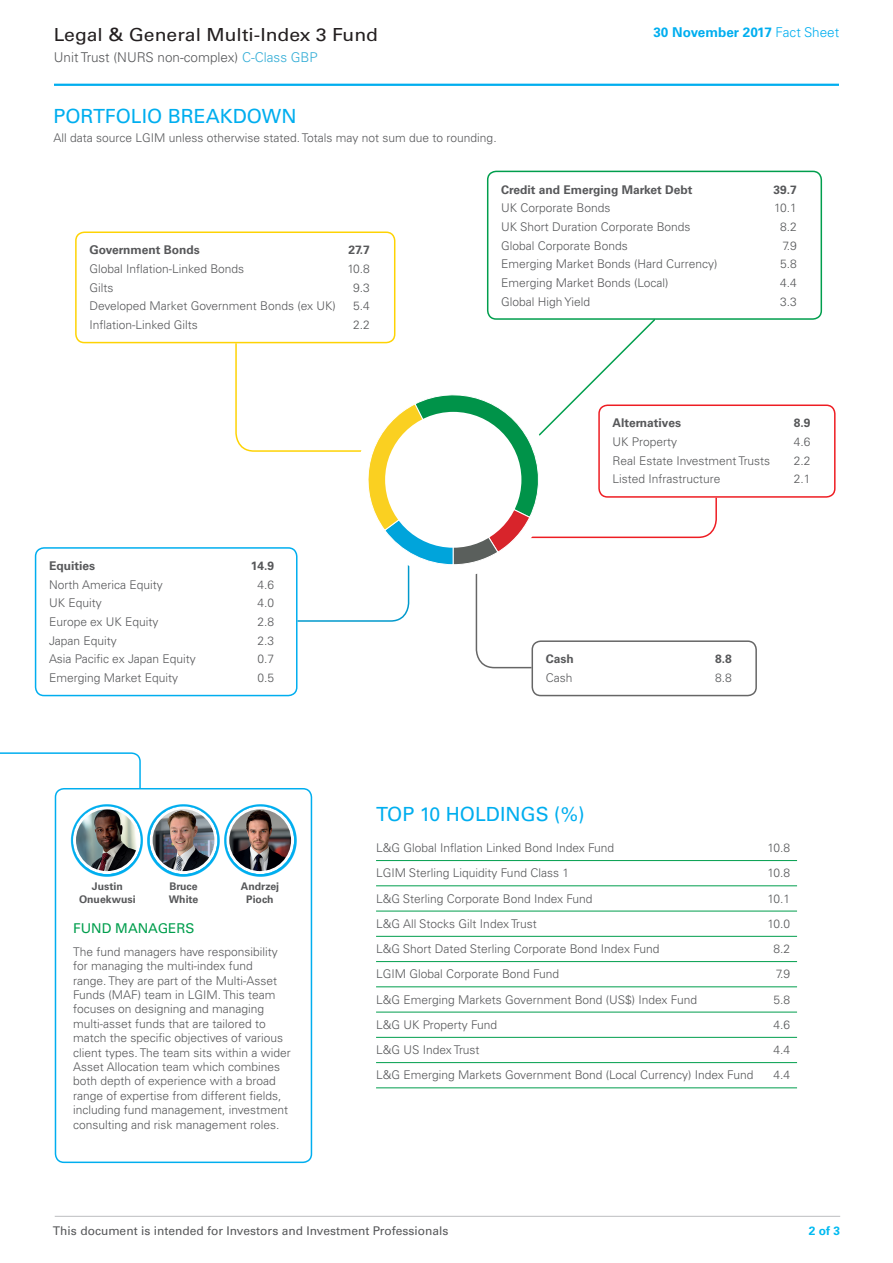
<style>
.page{position:relative;width:893px;height:1263px;background:#fff}
.page>*{position:absolute;margin:0;border:0;box-sizing:border-box;transform-origin:0 0}
.Grey_section_header{font:19.5px "Univers LT Pro 55 Roman";color:#00aeef}
.Blue_header{font:19.5px "Univers LT Pro 55 Roman";color:#00aeef}
.Document_title{font:18px "Univers LT Pro 55 Roman";color:#231f20;scale:1.08 1}
.Body{font:300 13.5px "Univers LT Pro 45";color:#57585a}
.Blue_header-2{font:700 13.5px "Univers LT Pro 65";color:#00aeef}
.Green_header{font:13.5px "Univers LT Pro 55 Roman";color:#009e4d}
.Body-2{font:300 12px/14.4px "Univers LT Pro 45";color:#57585a}
.Table_body_Green{font:300 12px "Univers LT Pro 45";color:#57585a}
.Body-3{font:700 12px "Univers LT Pro 65";color:#57585a}
.Body-4{font:12px "Univers LT Pro 55 Roman";color:#57585a}
.Body-5{font:700 12px "Univers LT Pro 65";color:#00baf1}
.Body-6{font:700 10.5px/12.6px "Univers LT Pro 65";color:#57585a;text-align:center}
.s1{color:#33add6}
.s2{font-family:"Univers LT Pro 45";font-weight:300}
</style>
<div class="page">
<hr style="left:54px;top:84px;width:785px;height:2px;background:#00aeef">
<hr style="left:55px;top:1216px;width:785px;height:1px;background:#bcbdc0">
<svg style="left:0;top:752px;width:141px;height:38px"></svg>
<div style="left:55px;top:788px;width:257px;height:375px;border:2px solid #00aeef;border-radius:9px"></div>
<img style="left:154px;top:804px;width:58px;height:71px">
<img style="left:212px;top:804px;width:85px;height:71px">
<img style="left:70px;top:804px;width:84px;height:71px">
<hr style="left:376px;top:860px;width:421px;height:1px;background:#009e4d">
<hr style="left:376px;top:885px;width:421px;height:1px;background:#009e4d">
<hr style="left:376px;top:911px;width:421px;height:1px;background:#009e4d">
<hr style="left:376px;top:936px;width:421px;height:1px;background:#009e4d">
<hr style="left:376px;top:961px;width:421px;height:1px;background:#009e4d">
<hr style="left:376px;top:986px;width:421px;height:1px;background:#009e4d">
<hr style="left:376px;top:1012px;width:421px;height:1px;background:#009e4d">
<hr style="left:376px;top:1037px;width:421px;height:1px;background:#009e4d">
<hr style="left:376px;top:1062px;width:421px;height:1px;background:#009e4d">
<hr style="left:376px;top:1087px;width:421px;height:1px;background:#009e4d">
<div style="left:35px;top:547px;width:262px;height:149px;border:2px solid #00aeef;border-radius:9px"></div>
<div style="left:75px;top:231px;width:320px;height:112px;border:2px solid #fed304;border-radius:9px"></div>
<div style="left:487px;top:171px;width:335px;height:149px;border:2px solid #009e4d;border-radius:9px"></div>
<div style="left:598px;top:404px;width:237px;height:94px;border:2px solid #ee1d23;border-radius:9px"></div>
<div style="left:531px;top:640px;width:226px;height:56px;border:2px solid #666;border-radius:9px"></div>
<svg style="left:235px;top:320px;width:483px;height:349px"></svg>
<div style="left:385px;top:412px;width:136px;height:136px;background:#fff;border-radius:50%"></div>
<p class="Document_title" style="left:54px;top:24px;width:302px">Legal &amp; General Multi-Index 3 Fund</p>
<p class="Body" style="left:54px;top:49px;width:265px">Unit Trust (NURS non-complex) <span class="s1">C-Class GBP</span></p>
<p class="Grey_section_header" style="left:54px;top:105px;width:244px">PORTFOLIO BREAKDOWN</p>
<p class="Body-2" style="left:54px;top:130px;width:445px">All data source LGIM unless otherwise stated. Totals may not sum due to rounding.</p>
<p class="Blue_header-2" style="left:653px;top:25px;width:187px">30 November 2017 <span class="s2">Fact Sheet</span></p>
<p class="Body-3" style="left:89px;top:243px;width:112px">Government Bonds</p>
<p class="Body-3" style="left:349px;top:243px;width:23px">27.7</p>
<p class="Body-2" style="left:89px;top:262px;width:156px">Global Inflation-Linked Bonds</p>
<p class="Body-2" style="left:347px;top:262px;width:24px">10.8</p>
<p class="Body-2" style="left:89px;top:280px;width:26px">Gilts</p>
<p class="Body-2" style="left:353px;top:280px;width:18px">9.3</p>
<p class="Body-2" style="left:89px;top:299px;width:248px">Developed Market Government Bonds (ex UK)</p>
<p class="Body-2" style="left:353px;top:299px;width:18px">5.4</p>
<p class="Body-2" style="left:89px;top:318px;width:110px">Inflation-Linked Gilts</p>
<p class="Body-2" style="left:353px;top:318px;width:18px">2.2</p>
<p class="Body-3" style="left:49px;top:559px;width:48px">Equities</p>
<p class="Body-3" style="left:251px;top:559px;width:25px">14.9</p>
<p class="Body-2" style="left:49px;top:577px;width:115px">North America Equity</p>
<p class="Body-2" style="left:257px;top:577px;width:18px">4.6</p>
<p class="Body-2" style="left:49px;top:596px;width:54px">UK Equity</p>
<p class="Body-2" style="left:257px;top:596px;width:18px">4.0</p>
<p class="Body-2" style="left:49px;top:615px;width:111px">Europe ex UK Equity</p>
<p class="Body-2" style="left:257px;top:615px;width:18px">2.8</p>
<p class="Body-2" style="left:49px;top:633px;width:69px">Japan Equity</p>
<p class="Body-2" style="left:257px;top:633px;width:18px">2.3</p>
<p class="Body-2" style="left:49px;top:652px;width:148px">Asia Pacific ex Japan Equity</p>
<p class="Body-2" style="left:257px;top:652px;width:18px">0.7</p>
<p class="Body-2" style="left:49px;top:670px;width:131px">Emerging Market Equity</p>
<p class="Body-2" style="left:257px;top:670px;width:18px">0.5</p>
<p class="Body-3" style="left:501px;top:182px;width:193px">Credit and Emerging Market Debt</p>
<p class="Body-3" style="left:773px;top:182px;width:25px">39.7</p>
<p class="Body-2" style="left:501px;top:201px;width:111px">UK Corporate Bonds</p>
<p class="Body-2" style="left:774px;top:201px;width:24px">10.1</p>
<p class="Body-2" style="left:501px;top:219px;width:191px">UK Short Duration Corporate Bonds</p>
<p class="Body-2" style="left:780px;top:219px;width:18px">8.2</p>
<p class="Body-2" style="left:501px;top:238px;width:128px">Global Corporate Bonds</p>
<p class="Body-2" style="left:783px;top:238px;width:16px">7.9</p>
<p class="Body-2" style="left:501px;top:257px;width:218px">Emerging Market Bonds (Hard Currency)</p>
<p class="Body-2" style="left:780px;top:257px;width:18px">5.8</p>
<p class="Body-2" style="left:501px;top:275px;width:169px">Emerging Market Bonds (Local)</p>
<p class="Body-2" style="left:780px;top:275px;width:18px">4.4</p>
<p class="Body-2" style="left:501px;top:294px;width:90px">Global High Yield</p>
<p class="Body-2" style="left:780px;top:294px;width:18px">3.3</p>
<p class="Body-3" style="left:613px;top:416px;width:70px">Alternatives</p>
<p class="Body-3" style="left:794px;top:416px;width:18px">8.9</p>
<p class="Body-2" style="left:613px;top:435px;width:66px">UK Property</p>
<p class="Body-2" style="left:794px;top:435px;width:18px">4.6</p>
<p class="Body-2" style="left:613px;top:453px;width:159px">Real Estate Investment Trusts</p>
<p class="Body-2" style="left:794px;top:453px;width:18px">2.2</p>
<p class="Body-2" style="left:613px;top:472px;width:109px">Listed Infrastructure</p>
<p class="Body-2" style="left:794px;top:472px;width:18px">2.1</p>
<p class="Body-3" style="left:546px;top:652px;width:30px">Cash</p>
<p class="Body-3" style="left:715px;top:652px;width:18px">8.8</p>
<p class="Body-2" style="left:546px;top:670px;width:28px">Cash</p>
<p class="Body-2" style="left:715px;top:670px;width:18px">8.8</p>
<p class="Body-6" style="left:79px;top:880px;width:58px">Justin<br>Onuekwusi</p>
<p class="Body-6" style="left:169px;top:880px;width:31px;text-align:left">Bruce<br>White</p>
<p class="Body-6" style="left:241px;top:880px;width:40px">Andrzej<br>Pioch</p>
<p class="Green_header" style="left:73px;top:920px;width:123px">FUND MANAGERS</p>
<p class="Body-2" style="left:73px;top:944px;width:219px">The fund managers have responsibility for managing the multi-index fund<br>range. They are part of the Multi-Asset Funds (MAF) team in LGIM. This team focuses on designing and managing multi-asset funds that are tailored to match the specific objectives of various client types. The team sits within a wider Asset Allocation team which combines both depth of experience with a broad range of expertise from different fields, including fund management, investment consulting and risk management roles.</p>
<p class="Blue_header" style="left:376px;top:802px;width:210px">TOP 10 HOLDINGS (%)</p>
<p class="Table_body_Green" style="left:376px;top:840px;width:240px">L&amp;G Global Inflation Linked Bond Index Fund</p>
<p class="Table_body_Green" style="left:768px;top:840px;width:24px">10.8</p>
<p class="Table_body_Green" style="left:376px;top:866px;width:194px">LGIM Sterling Liquidity Fund Class 1</p>
<p class="Table_body_Green" style="left:768px;top:866px;width:24px">10.8</p>
<p class="Table_body_Green" style="left:376px;top:891px;width:218px">L&amp;G Sterling Corporate Bond Index Fund</p>
<p class="Table_body_Green" style="left:768px;top:891px;width:24px">10.1</p>
<p class="Table_body_Green" style="left:376px;top:916px;width:162px">L&amp;G All Stocks Gilt Index Trust</p>
<p class="Table_body_Green" style="left:768px;top:916px;width:24px">10.0</p>
<p class="Table_body_Green" style="left:376px;top:941px;width:285px">L&amp;G Short Dated Sterling Corporate Bond Index Fund</p>
<p class="Table_body_Green" style="left:773px;top:941px;width:18px">8.2</p>
<p class="Table_body_Green" style="left:376px;top:967px;width:185px">LGIM Global Corporate Bond Fund</p>
<p class="Table_body_Green" style="left:776px;top:967px;width:16px">7.9</p>
<p class="Table_body_Green" style="left:376px;top:992px;width:322px">L&amp;G Emerging Markets Government Bond (US$) Index Fund</p>
<p class="Table_body_Green" style="left:773px;top:992px;width:18px">5.8</p>
<p class="Table_body_Green" style="left:376px;top:1017px;width:123px">L&amp;G UK Property Fund</p>
<p class="Table_body_Green" style="left:773px;top:1017px;width:18px">4.6</p>
<p class="Table_body_Green" style="left:376px;top:1042px;width:105px">L&amp;G US Index Trust</p>
<p class="Table_body_Green" style="left:773px;top:1042px;width:18px">4.4</p>
<p class="Table_body_Green" style="left:376px;top:1068px;width:379px">L&amp;G Emerging Markets Government Bond (Local Currency) Index Fund</p>
<p class="Table_body_Green" style="left:773px;top:1068px;width:18px">4.4</p>
<p class="Body-4" style="left:53px;top:1224px;width:397px">This document is intended for Investors and Investment Professionals</p>
<p class="Body-5" style="left:809px;top:1223px;width:33px">2 of 3</p>
</div>
